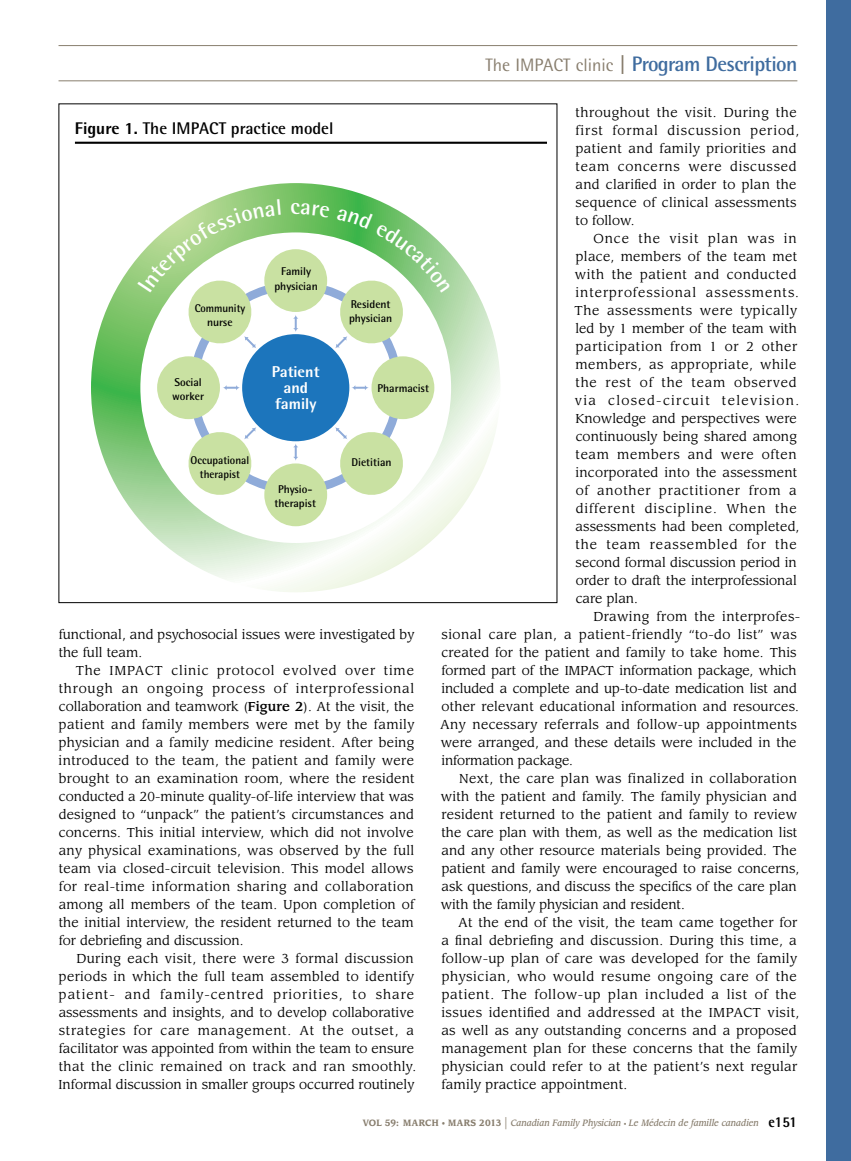
<style>
.page{position:relative;width:851px;height:1161px;background:#fff}
.page>*{position:absolute;margin:0;border:0;box-sizing:border-box;transform-origin:0 0}
.t1{font:700 21px "Rotis Semi Sans Std";letter-spacing:-.03em;color:#3f6c9f}
.t2{font:700 16.95px "Rotis Semi Sans Std";color:#000}
.t3{font:800 15.75px/15.8px "Rotis Semi Sans Std";color:#fff;text-align:center}
.t4{font:12.75px/18px "Leawood Std";letter-spacing:.02em;color:#000}
.t5{font:12.75px/18px "Leawood Std";letter-spacing:.045em;color:#000}
.t6{font:12.75px/18px "Leawood Std";color:#000}
.t7{font:700 11.25px/14.1px "Rotis Semi Sans Std";color:#000;text-align:center}
.t8{font:700 11.25px/14.1px "Rotis Semi Sans Std";color:#000;text-align:center;scale:.96 1}
.t9{font:700 11.25px/14.1px "Rotis Semi Sans Std";color:#000;text-align:center;scale:.95 1}
.t10{font:italic 500 9px "Leawood Std";color:#887e6e;scale:.9 1}
.s1{font-weight:400;font-size:18px;color:#887e6e}
.s2{color:#887e6e}
.s3{font-weight:800}
.s4{font-weight:500}
.s5{font-weight:700;font-style:normal}
.s6{font-weight:700;font-style:normal;font-size:7.5px}
.s7{font-weight:400;font-style:normal;font-size:15px}
.s8{font-style:normal;font-size:6px}
.s9{font-family:"Rotis Semi Sans Std";font-weight:800;font-style:normal;font-size:15px;color:#000}
</style>
<div class="page">
<div style="left:826px;top:0;width:24px;height:1161px;background:#3f6c9f"></div>
<hr style="left:58px;top:45px;width:739px;height:1px;background:#887e6e">
<hr style="left:58px;top:80px;width:739px;height:1px;background:#887e6e">
<svg style="left:91px;top:183px;width:409px;height:409px"></svg>
<hr style="left:75px;top:142px;width:472px;height:2px;background:#000">
<div style="left:242px;top:334px;width:107px;height:107px;background:#1c75bc;border-radius:50%"></div>
<div style="left:264px;top:249px;width:63px;height:63px;background:#c9e1a2;border-radius:50%"></div>
<div style="left:371px;top:356px;width:63px;height:63px;background:#c9e1a2;border-radius:50%"></div>
<div style="left:264px;top:463px;width:63px;height:63px;background:#c9e1a2;border-radius:50%"></div>
<div style="left:157px;top:356px;width:63px;height:63px;background:#c9e1a2;border-radius:50%"></div>
<svg style="left:351px;top:385px;width:18px;height:5px"></svg>
<svg style="left:293px;top:443px;width:5px;height:18px"></svg>
<svg style="left:222px;top:385px;width:18px;height:5px"></svg>
<svg style="left:335px;top:427px;width:71px;height:71px"></svg>
<svg style="left:185px;top:427px;width:71px;height:71px"></svg>
<svg style="left:137px;top:199px;width:144px;height:150px"></svg>
<svg style="left:291px;top:203px;width:159px;height:146px"></svg>
<h1 class="t1" style="left:485px;top:51px;width:313px"><span class="s1">The IMPACT clinic</span> <span class="s2">|</span> Program Description</h1>
<h2 class="t2" style="left:75px;top:118px;width:260px"><span class="s3">Figure 1.</span> The IMPACT practice model</h2>
<p class="t9" style="left:195px;top:301px;width:55px">Community nurse</p>
<p class="t7" style="left:172px;top:374px;width:33px;text-align:left">Social worker</p>
<p class="t8" style="left:191px;top:453px;width:63px">Occupational therapist</p>
<p class="t7" style="left:274px;top:264px;width:45px">Family physician</p>
<p class="t3" style="left:272px;top:364px;width:49px">Patient and family</p>
<p class="t7" style="left:274px;top:482px;width:43px">Physio&shy;therapist</p>
<p class="t7" style="left:349px;top:297px;width:45px;text-align:left">Resident physician</p>
<p class="t7" style="left:377px;top:381px;width:53px">Pharmacist</p>
<p class="t7" style="left:351px;top:455px;width:42px">Dietitian</p>
<p class="t6" style="left:59px;top:626px;width:357px">functional, and psychosocial issues were investigated by the full team.</p>
<p class="t4" style="left:59px;top:662px;width:357px;text-align:justify;text-indent:17px">The IMPACT clinic protocol evolved over time through an ongoing process of interprofessional collaboration and teamwork (<span class="s4">Figure 2</span>). At the visit, the patient and family members were met by the family physician and a family medicine resident. After being introduced to the team, the patient and family were brought to an examination room, where the resident conducted a 20-minute quality-of-life interview that was designed to “unpack” the patient’s circumstances and concerns. This initial interview, which did not involve any physical examinations, was observed by the full team via closed-circuit television. This model allows for real-time information sharing and collaboration among all members of the team. Upon completion of the initial interview, the resident returned to the team for debriefing and discussion.</p>
<p class="t4" style="left:59px;top:950px;width:359px;text-indent:18px">During each visit, there were 3 formal discussion periods in which the full team assembled to identify patient- and family-centred priorities, to share assessments and insights, and to develop collaborative strategies for care management. At the outset, a facilitator was appointed from within the team to ensure that the clinic remained on track and ran smoothly.<br>Informal discussion in smaller groups occurred routinely</p>
<p class="t4" style="left:575px;top:104px;width:225px">throughout the visit. During the first formal discussion period, patient and family priorities and team concerns were discussed and clarified in order to plan the sequence of clinical assessments to follow.</p>
<p class="t5" style="left:574px;top:230px;width:226px;text-indent:19px">Once the visit plan was in place, members of the team met with the patient and conducted interprofessional assessments.<br>The assessments were typically led by 1 member of the team with participation from 1 or 2 other members, as appropriate, while the rest of the team observed via closed-circuit television.<br>Knowledge and perspectives were continuously being shared among team members and were often incorporated into the assessment of another practitioner from a different discipline. When the assessments had been completed, the team reassembled for the second formal discussion period in order to draft the interprofessional care plan.</p>
<p class="t4" style="left:440px;top:608px;width:361px;text-indent:153px">Drawing from the interprofes&shy;sional care plan, a patient-friendly “to-do list” was created for the patient and family to take home. This formed part of the IMPACT information package, which included a complete and up-to-date medication list and other relevant educational information and resources.<br>Any necessary referrals and follow-up appointments were arranged, and these details were included in the information package.</p>
<p class="t4" style="left:441px;top:770px;width:360px;text-indent:18px">Next, the care plan was finalized in collaboration with the patient and family. The family physician and resident returned to the patient and family to review the care plan with them, as well as the medication list and any other resource materials being provided. The patient and family were encouraged to raise concerns, ask questions, and discuss the specifics of the care plan with the family physician and resident.</p>
<p class="t4" style="left:441px;top:914px;width:359px;text-indent:17px">At the end of the visit, the team came together for a final debriefing and discussion. During this time, a follow-up plan of care was developed for the family physician, who would resume ongoing care of the patient. The follow-up plan included a list of the issues identified and addressed at the IMPACT visit, as well as any outstanding concerns and a proposed management plan for these concerns that the family physician could refer to at the patient’s next regular family practice appointment.</p>
<p class="t10" style="left:363px;top:1118px;width:484px"><span class="s5">Vol 59: MARCH</span> <span class="s6">•</span> <span class="s5">MARS 2013</span> <span class="s7">|</span> Canadian Family Physician <span class="s8">•</span> Le Médecin de famille canadien <span class="s9">e151</span></p>
</div>
